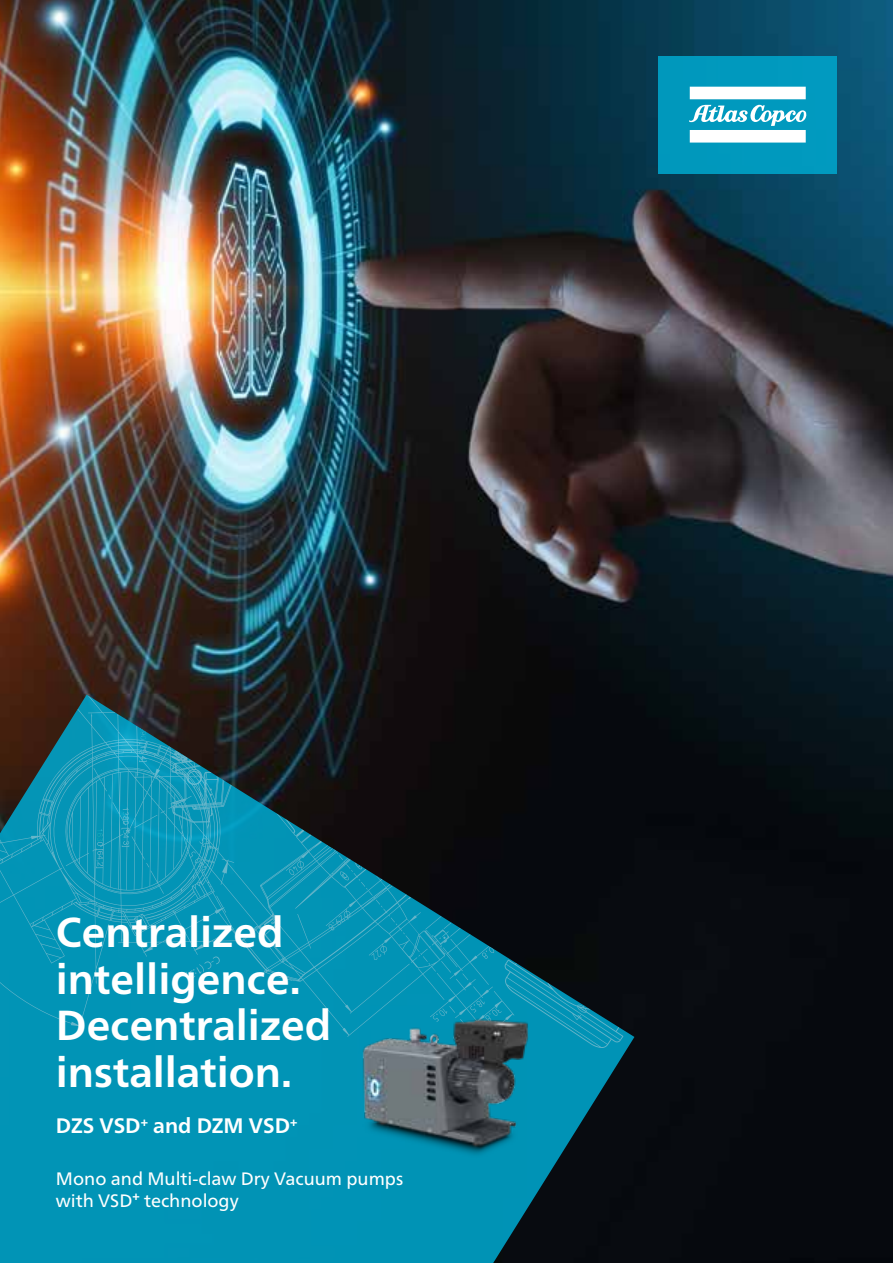
<style>
.page{position:relative;width:893px;height:1263px;background:#fff}
.page>*{position:absolute;margin:0;border:0;box-sizing:border-box;transform-origin:0 0}
.t1{font:700 42px/46.5px "Neue Frutiger World";color:#fff}
.t2{font:700 21px "Neue Frutiger World";color:#fff}
.t3{font:18px/22.5px "Neue Frutiger World";color:#fff}
</style>
<div class="page">
<img style="left:0;top:0;width:893px;height:1263px">
<div style="left:658px;top:56px;width:179px;height:117px;background:#0099be"></div>
<svg style="left:690px;top:87px;width:116px;height:12px"></svg>
<svg style="left:689px;top:105px;width:118px;height:38px"></svg>
<svg style="left:0;top:695px;width:634px;height:568px;background:#046278"></svg>
<svg style="left:0;top:695px;width:330px;height:336px;background:#125767"></svg>
<svg style="left:0;top:714px;width:232px;height:209px;background:#187a90"></svg>
<svg style="left:118px;top:818px;width:505px;height:230px;background:#09667d"></svg>
<img style="left:123px;top:728px;width:23px;height:87px">
<img style="left:194px;top:777px;width:3px;height:79px">
<svg style="left:97px;top:829px;width:6px;height:12px"></svg>
<img style="left:340px;top:999px;width:214px;height:171px">
<p class="t1" style="left:56px;top:908px;width:277px">Centralized intelligence.<br>Decentralized installation.</p>
<p class="t2" style="left:56px;top:1107px;width:243px">DZS VSD<sup>+</sup> and DZM VSD<sup>+</sup></p>
<p class="t3" style="left:56px;top:1167px;width:349px">Mono and Multi-claw Dry Vacuum pumps with VSD<sup>+</sup> technology</p>
</div>
